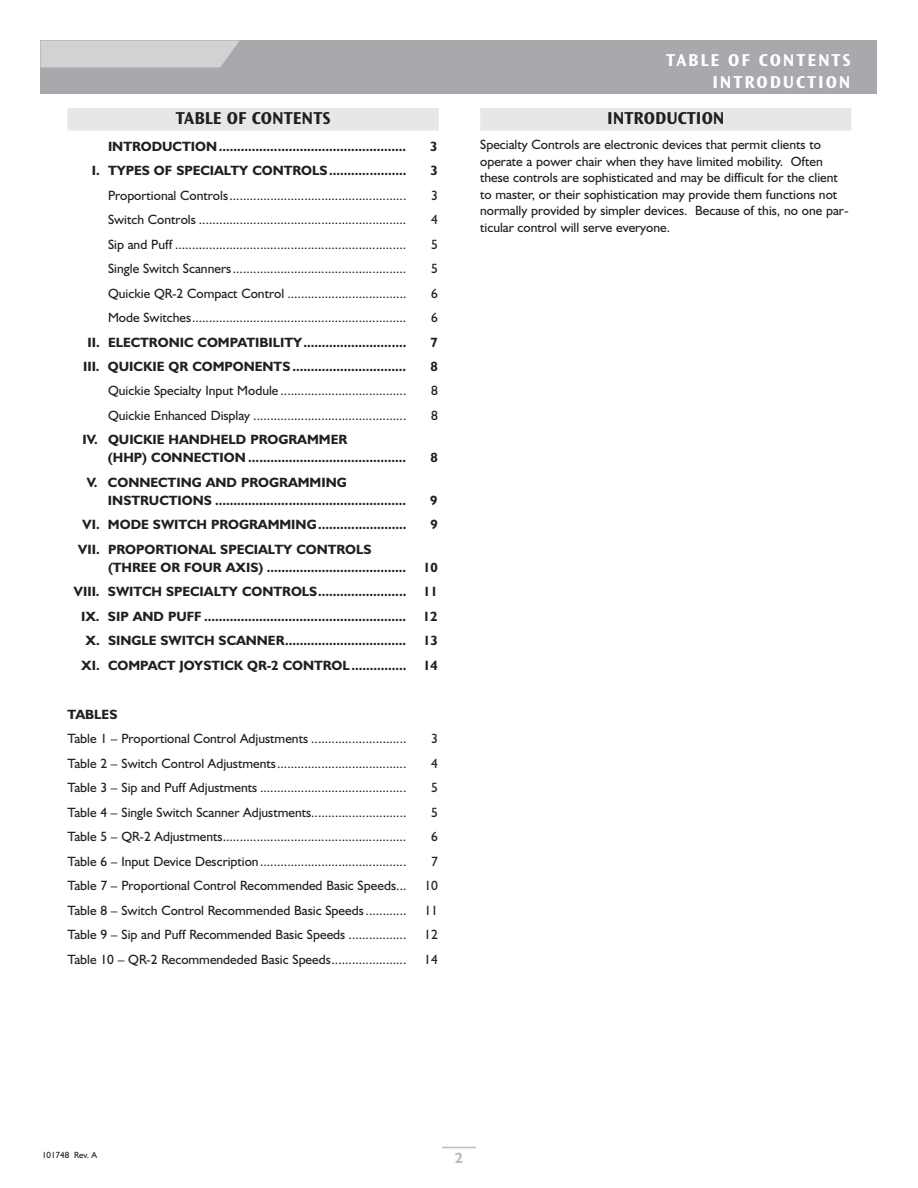
<style>
.page{position:relative;width:918px;height:1188px;background:#fff}
.page>*{position:absolute;margin:0;border:0;box-sizing:border-box;transform-origin:0 0}
.t1{font:18px/21.6px "Ocean Sans MM.648.475";letter-spacing:.105em;color:#fff;text-align:right}
.t2{font:18px "Ocean Sans MM.648.475";color:#231f20}
.t3{font:700 15px "Humanist 521 BT";color:#bcbdc0}
.t4{font:13.5px/16.5px "Humanist 521 BT";color:#231f20}
.t5{font:700 13.5px/18px "Humanist 521 BT";color:#231f20}
.t6{font:9px "Humanist 521 BT";color:#231f20}
</style>
<div class="page">
<div style="left:40px;top:40px;width:838px;height:54px;background:#a8a9ad"></div>
<svg style="left:40px;top:40px;width:200px;height:28px"></svg>
<hr style="left:442px;top:1147px;width:34px;height:1px;background:#bcbdc0">
<div style="left:68px;top:108px;width:371px;height:22px;background:#e6e7e9"></div>
<div style="left:480px;top:108px;width:371px;height:22px;background:#e6e7e9"></div>
<h1 class="t2" style="left:176px;top:111px;width:156px">TABLE OF CONTENTS</h1>
<p class="t5" style="left:108px;top:139px;width:300px">INTRODUCTION...................................................</p>
<p class="t5" style="left:430px;top:139px;width:9px">3</p>
<p class="t5" style="left:92px;top:163px;width:316px">I. TYPES OF SPECIALTY CONTROLS.....................</p>
<p class="t5" style="left:431px;top:163px;width:9px">3</p>
<p class="t4" style="left:108px;top:188px;width:300px">Proportional Controls....................................................</p>
<p class="t4" style="left:431px;top:188px;width:8px">3</p>
<p class="t4" style="left:108px;top:213px;width:300px">Switch Controls .............................................................</p>
<p class="t4" style="left:431px;top:213px;width:8px">4</p>
<p class="t4" style="left:108px;top:237px;width:300px">Sip and Puff ....................................................................</p>
<p class="t4" style="left:431px;top:237px;width:8px">5</p>
<p class="t4" style="left:108px;top:262px;width:300px">Single Switch Scanners...................................................</p>
<p class="t4" style="left:431px;top:262px;width:8px">5</p>
<p class="t4" style="left:108px;top:286px;width:300px">Quickie QR-2 Compact Control ...................................</p>
<p class="t4" style="left:431px;top:286px;width:8px">6</p>
<p class="t4" style="left:108px;top:311px;width:300px">Mode Switches...............................................................</p>
<p class="t4" style="left:431px;top:311px;width:8px">6</p>
<p class="t5" style="left:87px;top:334px;width:320px">II. ELECTRONIC COMPATIBILITY............................</p>
<p class="t5" style="left:430px;top:334px;width:9px">7</p>
<p class="t5" style="left:83px;top:359px;width:325px">III. QUICKIE QR COMPONENTS ...............................</p>
<p class="t5" style="left:430px;top:359px;width:9px">8</p>
<p class="t4" style="left:108px;top:384px;width:300px">Quickie Specialty Input Module .....................................</p>
<p class="t4" style="left:431px;top:384px;width:8px">8</p>
<p class="t4" style="left:108px;top:409px;width:300px">Quickie Enhanced Display .............................................</p>
<p class="t4" style="left:431px;top:409px;width:8px">8</p>
<p class="t5" style="left:108px;top:432px;width:300px;text-indent:-25px">IV. QUICKIE HANDHELD PROGRAMMER<br>(HHP) CONNECTION ...........................................</p>
<p class="t5" style="left:430px;top:450px;width:9px">8</p>
<p class="t5" style="left:108px;top:475px;width:300px;text-indent:-21px">V. CONNECTING AND PROGRAMMING<br>INSTRUCTIONS ....................................................</p>
<p class="t5" style="left:430px;top:493px;width:9px">9</p>
<p class="t5" style="left:83px;top:517px;width:325px">VI. MODE SWITCH PROGRAMMING........................</p>
<p class="t5" style="left:431px;top:517px;width:9px">9</p>
<p class="t5" style="left:108px;top:542px;width:331px;text-indent:-30px">VII. PROPORTIONAL SPECIALTY CONTROLS<br>(THREE OR FOUR AXIS) ...................................... 10</p>
<p class="t5" style="left:74px;top:581px;width:366px;line-height:24.5px;text-align:right">VIII. SWITCH SPECIALTY CONTROLS........................ 11<br>IX. SIP AND PUFF ....................................................... 12<br>X. SINGLE SWITCH SCANNER................................. 13<br>XI. COMPACT JOYSTICK QR-2 CONTROL............... 14</p>
<p class="t5" style="left:68px;top:707px;width:51px">TABLES</p>
<p class="t4" style="left:68px;top:732px;width:340px">Table 1 – Proportional Control Adjustments ............................</p>
<p class="t4" style="left:431px;top:732px;width:8px">3</p>
<p class="t4" style="left:67px;top:756px;width:340px">Table 2 – Switch Control Adjustments......................................</p>
<p class="t4" style="left:431px;top:756px;width:8px">4</p>
<p class="t4" style="left:67px;top:781px;width:340px">Table 3 – Sip and Puff Adjustments ...........................................</p>
<p class="t4" style="left:431px;top:781px;width:8px">5</p>
<p class="t4" style="left:67px;top:805px;width:340px">Table 4 – Single Switch Scanner Adjustments............................</p>
<p class="t4" style="left:431px;top:805px;width:8px">5</p>
<p class="t4" style="left:67px;top:830px;width:340px">Table 5 – QR-2 Adjustments......................................................</p>
<p class="t4" style="left:431px;top:830px;width:8px">6</p>
<p class="t4" style="left:67px;top:854px;width:340px">Table 6 – Input Device Description...........................................</p>
<p class="t4" style="left:431px;top:854px;width:8px">7</p>
<p class="t4" style="left:67px;top:879px;width:341px">Table 7 – Proportional Control Recommended Basic Speeds...</p>
<p class="t4" style="left:424px;top:879px;width:15px">10</p>
<p class="t4" style="left:67px;top:903px;width:340px">Table 8 – Switch Control Recommended Basic Speeds............</p>
<p class="t4" style="left:424px;top:903px;width:15px">11</p>
<p class="t4" style="left:67px;top:928px;width:340px">Table 9 – Sip and Puff Recommended Basic Speeds .................</p>
<p class="t4" style="left:424px;top:928px;width:15px">12</p>
<p class="t4" style="left:67px;top:952px;width:340px">Table 10 – QR-2 Recommendeded Basic Speeds......................</p>
<p class="t4" style="left:424px;top:952px;width:15px">14</p>
<h1 class="t1" style="left:666px;top:50px;width:186px">TABLE OF CONTENTS<br>INTRODUCTION</h1>
<h1 class="t2" style="left:607px;top:111px;width:119px">INTRODUCTION</h1>
<p class="t4" style="left:480px;top:138px;width:370px">Specialty Controls are electronic devices that permit clients to operate a power chair when they have limited mobility. Often these controls are sophisticated and may be difficult for the client to master, or their sophistication may provide them functions not normally provided by simpler devices. Because of this, no one par&shy;ticular control will serve everyone.</p>
<p class="t6" style="left:42px;top:1152px;width:57px">101748 Rev. A</p>
<p class="t3" style="left:455px;top:1152px;width:10px">2</p>
</div>
